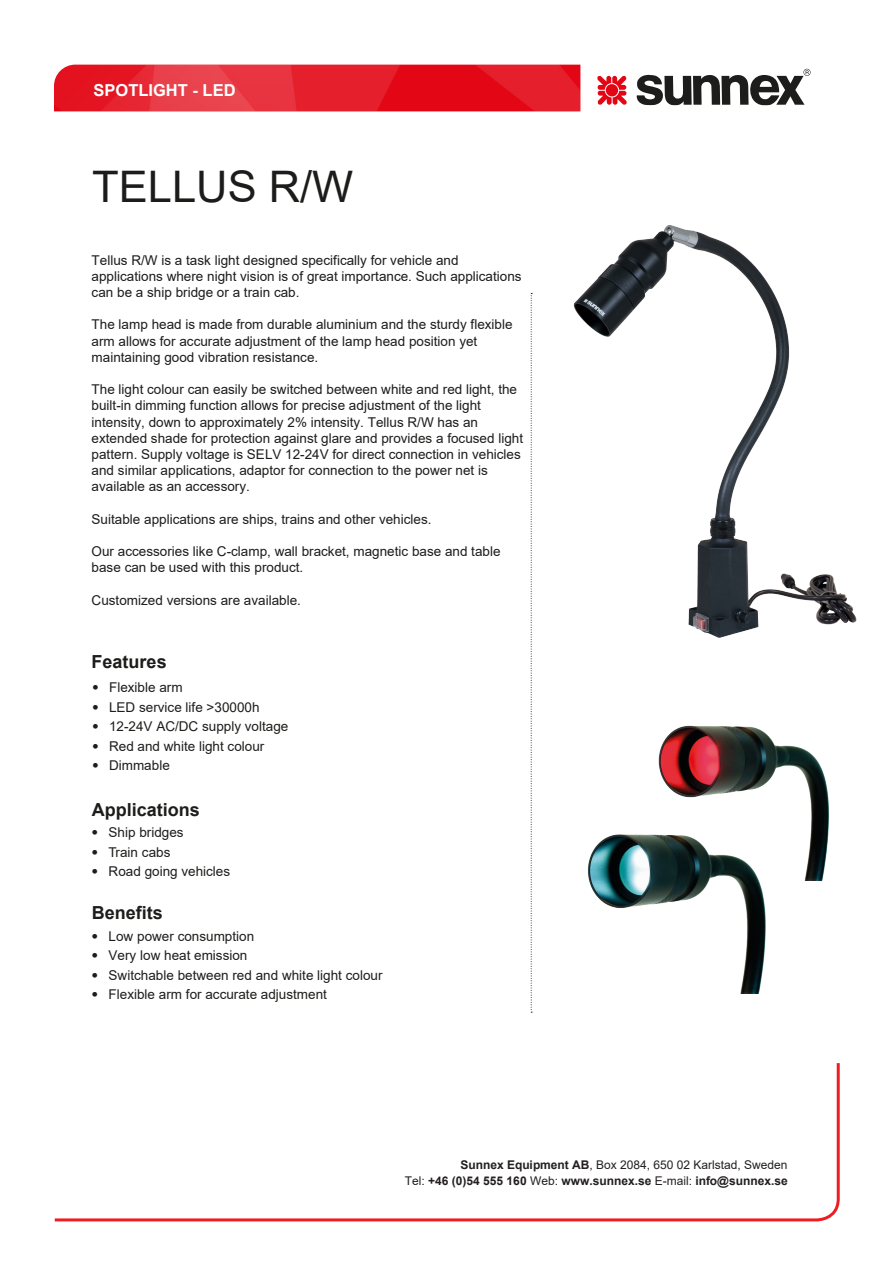
<style>
.page{position:relative;width:893px;height:1263px;background:#fff}
.page>*{position:absolute;margin:0;border:0;box-sizing:border-box;transform-origin:0 0}
.t1{font:43.5px "Arial";color:#1c1c1b}
.t2{font:700 18px "Arial";color:#1d1d1b}
.t3{font:700 18px "Arial";color:#1c1c1b}
.t4{font:700 16.5px "Arial";color:#fff}
.t5{font:13.5px/16.2px "Arial";color:#1c1c1b}
.t6{font:13.5px "Arial";color:#1d1d1b}
.t7{font:700 12px/15.9px "Arial";color:#231f20;text-align:right}
.s1{font-family:"Frutiger LT Std";font-weight:300}
.s2{font-style:inherit}
.s3{font-weight:400}
</style>
<div class="page">
<svg style="left:636px;top:69px;width:175px;height:36px"></svg>
<svg style="left:597px;top:76px;width:30px;height:29px"></svg>
<img style="left:54px;top:65px;width:526px;height:46px">
<svg style="left:531px;top:293px;width:1px;height:720px"></svg>
<img style="left:658px;top:725px;width:171px;height:155px">
<img style="left:588px;top:819px;width:199px;height:174px">
<img style="left:573px;top:225px;width:284px;height:413px">
<svg style="left:54px;top:1063px;width:786px;height:159px"></svg>
<p class="t4" style="left:94px;top:79px;width:144px">SPOTLIGHT - LED</p>
<h1 class="t1" style="left:92px;top:157px;width:263px">TELLUS R/W</h1>
<p class="t5" style="left:92px;top:252px;width:431px">Tellus R/W is a task light designed specifically for vehicle and applications where night vision is of great importance. Such applications can be a ship bridge or a train cab.</p>
<p class="t5" style="left:92px;top:316px;width:422px">The lamp head is made from durable aluminium and the sturdy flexible arm allows for accurate adjustment of the lamp head position yet maintaining good vibration resistance.</p>
<p class="t5" style="left:92px;top:381px;width:433px">The light colour can easily be switched between white and red light, the built-in dimming function allows for precise adjustment of the light intensity, down to approximately 2% intensity. Tellus R/W has an extended shade for protection against glare and provides a focused light pattern. Supply voltage is SELV 12-24V for direct connection in vehicles and similar applications, adaptor for connection to the power net is available as an accessory.</p>
<p class="t5" style="left:92px;top:511px;width:341px">Suitable applications are ships, trains and other vehicles.</p>
<p class="t5" style="left:92px;top:543px;width:410px">Our accessories like C-clamp, wall bracket, magnetic base and table base can be used with this product.</p>
<p class="t5" style="left:92px;top:592px;width:211px">Customized versions are available.</p>
<h2 class="t3" style="left:92px;top:649px;width:77px">Features</h2>
<p class="t6" style="left:92px;top:678px;width:92px"><span class="s1">•</span> Flexible arm</p>
<p class="t6" style="left:92px;top:698px;width:169px"><span class="s1">•</span> LED service life &gt;30000h</p>
<p class="t6" style="left:92px;top:717px;width:198px"><span class="s1">•</span> 12-24V AC/DC supply voltage</p>
<p class="t6" style="left:92px;top:737px;width:174px"><span class="s1">•</span> Red and white light colour</p>
<p class="t6" style="left:92px;top:756px;width:79px"><span class="s1">•</span> Dimmable</p>
<p class="t2" style="left:92px;top:797px;width:110px">Applications</p>
<p class="t6" style="left:92px;top:823px;width:94px"><span class="s1">•</span> Ship bridges</p>
<p class="t6" style="left:92px;top:842px;width:80px"><span class="s1">•</span> Train cabs</p>
<p class="t6" style="left:92px;top:862px;width:140px"><span class="s1">•</span> Road going vehicles</p>
<p class="t2" style="left:92px;top:900px;width:73px">Benefits</p>
<p class="t6" style="left:92px;top:926px;width:164px"><span class="s1">•</span> Low power consumption</p>
<p class="t6" style="left:92px;top:946px;width:157px"><span class="s1">•</span> Very low heat emission</p>
<p class="t6" style="left:92px;top:965px;width:292px"><span class="s1">•</span> <span class="s2">Switchable between r</span>ed and white light colour</p>
<p class="t6" style="left:92px;top:985px;width:237px"><span class="s1">•</span> Flexible arm for accurate adjustment</p>
<p class="t7" style="left:405px;top:1157px;width:384px">Sunnex Equipment AB<span class="s3">, Box 2084, 650 02 Karlstad, Sweden<br>Tel:</span> +46 (0)54 555 160 <span class="s3">Web:</span> www.sunnex.se <span class="s3">E-mail:</span> info@sunnex.se</p>
</div>
